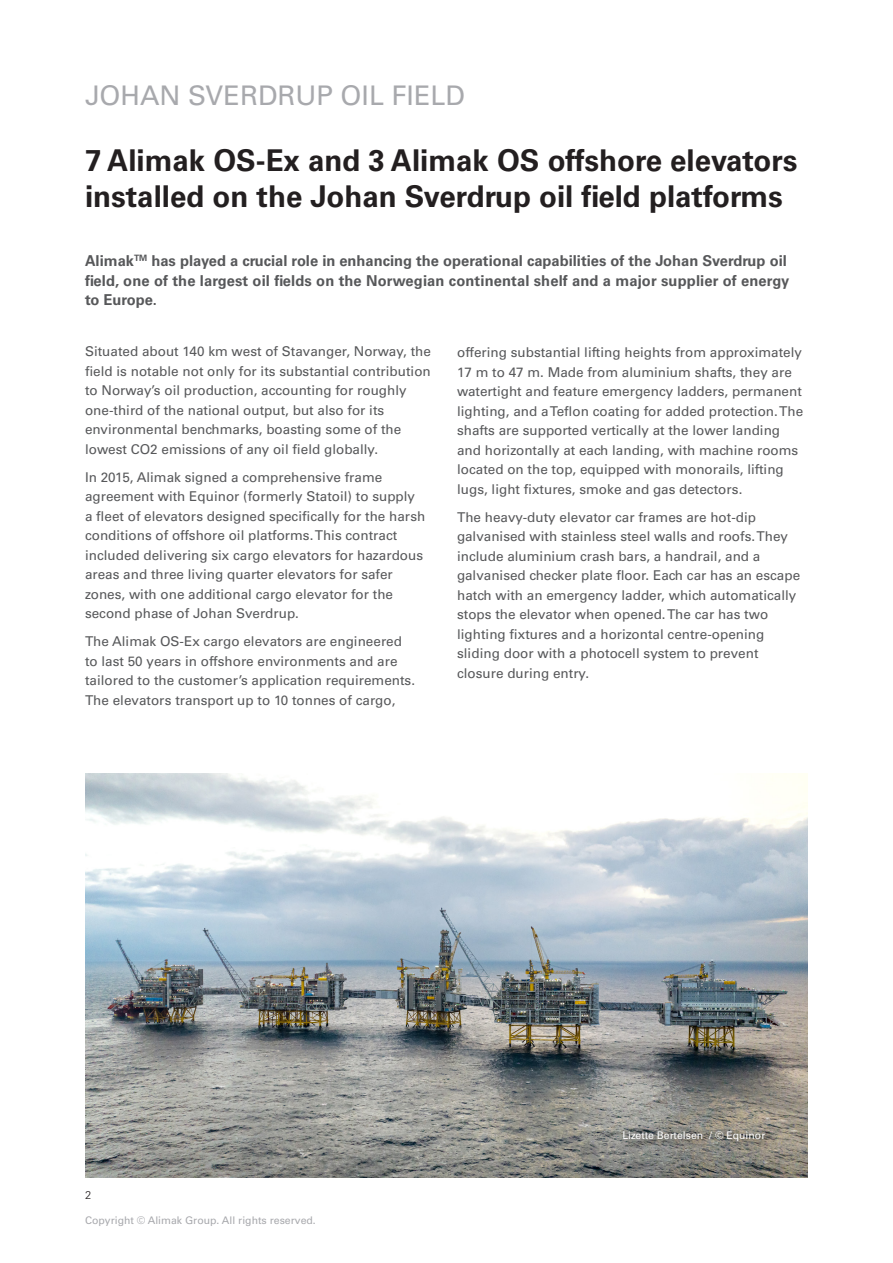
<style>
.page{position:relative;width:893px;height:1263px;background:#fff}
.page>*{position:absolute;margin:0;border:0;box-sizing:border-box;transform-origin:0 0}
.t1{font:700 30px/36px "Univers LT Std";color:#231f20}
.Project_Name{font:27px "Univers LT Std";color:#a8a9ad}
.Introduction_text{font:700 15px/19.5px "Univers LT Std";color:#57585a}
.Paragraph_updated{font:13.5px/19.5px "Univers LT Std";color:#57585a}
.t2{font:300 11.25px "Univers LT Std";color:#231f20}
.t3{font:10.5px "Univers LT Std";color:#a8a9ad}
.Regular_text{font:10.5px "Univers LT Std";color:#fff}
</style>
<div class="page">
<img style="left:85px;top:774px;width:723px;height:404px">
<div style="left:618px;top:1126px;width:157px;height:25px;background:#231f20;opacity:.75"></div>
<p class="Project_Name" style="left:85px;top:79px;width:382px">JOHAN SVERDRUP OIL FIELD</p>
<p class="t1" style="left:85px;top:142px;width:714px">7 Alimak OS-Ex and 3 Alimak OS offshore elevators installed on the Johan Sverdrup oil field platforms</p>
<p class="Introduction_text" style="left:85px;top:251px;width:706px">Alimak<sup>TM</sup> has played a crucial role in enhancing the operational capabilities of the Johan Sverdrup oil field, one of the largest oil fields on the Norwegian continental shelf and a major supplier of energy to Europe.</p>
<p class="Paragraph_updated" style="left:457px;top:343px;width:348px">offering substantial lifting heights from approximately 17 m to 47 m. Made from aluminium shafts, they are watertight and feature emergency ladders, permanent lighting, and a Teflon coating for added protection. The shafts are supported vertically at the lower landing and horizontally at each landing, with machine rooms located on the top, equipped with monorails, lifting lugs, light fixtures, smoke and gas detectors.</p>
<p class="Paragraph_updated" style="left:457px;top:507px;width:345px">The heavy-duty elevator car frames are hot-dip galvanised with stainless steel walls and roofs. They include aluminium crash bars, a handrail, and a galvanised checker plate floor. Each car has an escape hatch with an emergency ladder, which automatically stops the elevator when opened. The car has two lighting fixtures and a horizontal centre-opening sliding door with a photocell system to prevent closure during entry.</p>
<p class="Paragraph_updated" style="left:85px;top:342px;width:347px">Situated about 140 km west of Stavanger, Norway, the field is notable not only for its substantial contribution to Norway’s oil production, accounting for roughly one-third of the national output, but also for its environmental benchmarks, boasting some of the lowest CO2 emissions of any oil field globally.</p>
<p class="Paragraph_updated" style="left:85px;top:467px;width:342px">In 2015, Alimak signed a comprehensive frame agreement with Equinor (formerly Statoil) to supply a fleet of elevators designed specifically for the harsh conditions of offshore oil platforms. This contract included delivering six cargo elevators for hazardous areas and three living quarter elevators for safer zones, with one additional cargo elevator for the second phase of Johan Sverdrup.</p>
<p class="Paragraph_updated" style="left:85px;top:632px;width:332px">The Alimak OS-Ex cargo elevators are engineered to last 50 years in offshore environments and are tailored to the customer’s application requirements.<br>The elevators transport up to 10 tonnes of cargo,</p>
<p class="t2" style="left:85px;top:1188px;width:8px">2</p>
<p class="t3" style="left:85px;top:1214px;width:232px">Copyright © Alimak Group. All rights reserved.</p>
<p class="Regular_text" style="left:622px;top:1129px;width:145px">Lizette Bertelsen / © Equinor</p>
</div>
